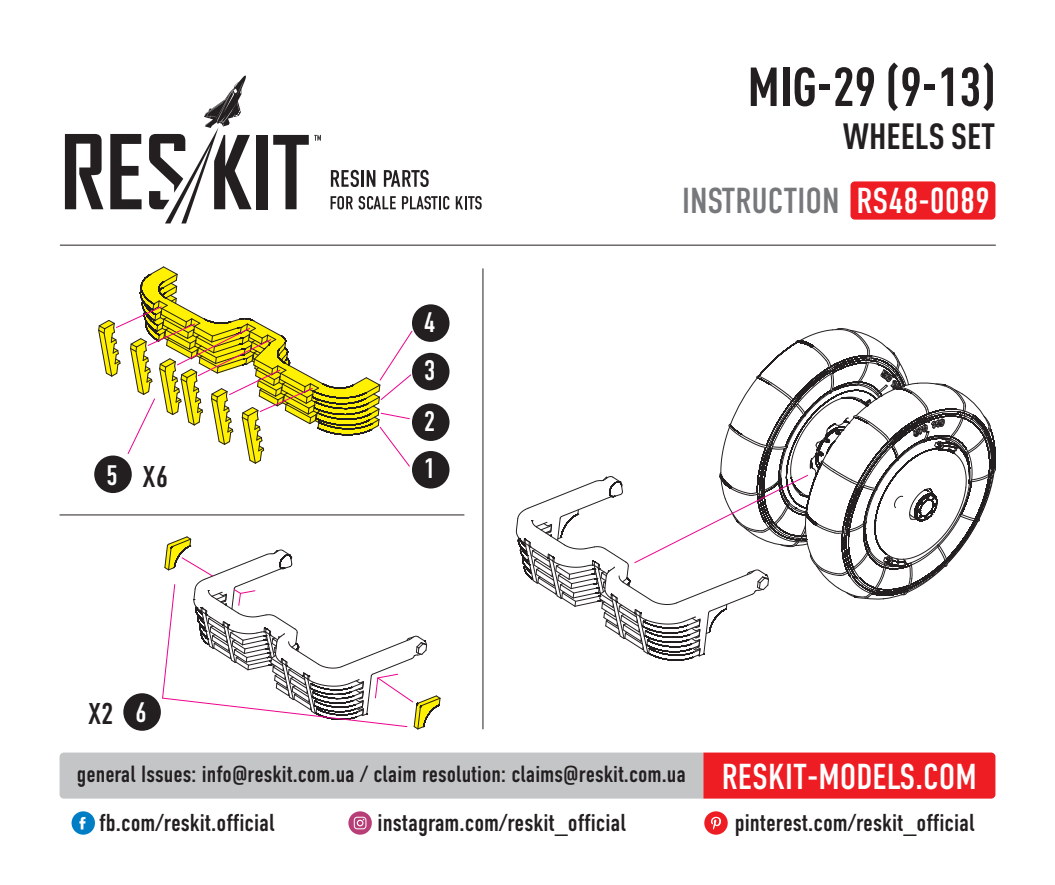
<style>
.page{position:relative;width:1055px;height:885px;background:#fff}
.page>*{position:absolute;margin:0;border:0;box-sizing:border-box;transform-origin:0 0}
.t1{font:700 condensed 54px "DIN Pro";color:#231f20}
.t2{font:36px "DIN Condensed C";color:#76787b}
.t3{font:700 condensed 36px "DIN Pro";color:#231f20}
.t4{font:30px "DIN Condensed C";color:#231f20}
.t5{font:28.2px "DIN Condensed C";color:#fff}
.t6{font:24.3px "DIN Condensed C";color:#231f20}
.t7{font:23.4px "DIN Condensed C";color:#231f20}
.s1{font-size:28.2px;color:#fff}
.s2{color:#fff}
.s3{font-size:36px;color:#fff}
</style>
<div class="page">
<div style="left:123px;top:693px;width:38px;height:37px;background:#231f20;border-radius:50%"></div>
<svg style="left:162px;top:536px;width:278px;height:193px"></svg>
<svg style="left:516px;top:328px;width:480px;height:333px"></svg>
<svg style="left:65px;top:134px;width:38px;height:75px"></svg>
<svg style="left:110px;top:134px;width:32px;height:75px"></svg>
<div style="left:256px;top:135px;width:11px;height:74px;background:#231f20"></div>
<svg style="left:273px;top:135px;width:48px;height:74px"></svg>
<svg style="left:149px;top:75px;width:102px;height:148px"></svg>
<svg style="left:331px;top:170px;width:28px;height:17px"></svg>
<hr style="left:361px;top:170px;width:3px;height:17px;background:#231f20">
<svg style="left:367px;top:170px;width:8px;height:17px"></svg>
<svg style="left:384px;top:170px;width:44px;height:17px"></svg>
<svg style="left:330px;top:196px;width:66px;height:13px"></svg>
<svg style="left:402px;top:196px;width:47px;height:13px"></svg>
<svg style="left:456px;top:196px;width:25px;height:13px"></svg>
<div style="left:850px;top:181px;width:145px;height:38px;background:#ee1d23;border-radius:4px"></div>
<hr style="left:482px;top:268px;width:1px;height:461px;background:#231f20">
<hr style="left:60px;top:514px;width:404px;height:1px;background:#231f20">
<hr style="left:60px;top:244px;width:935px;height:1px;background:#231f20">
<div style="left:412px;top:451px;width:37px;height:37px;background:#231f20;border-radius:50%"></div>
<div style="left:412px;top:403px;width:37px;height:38px;background:#231f20;border-radius:50%"></div>
<div style="left:412px;top:353px;width:37px;height:37px;background:#231f20;border-radius:50%"></div>
<div style="left:412px;top:304px;width:37px;height:38px;background:#231f20;border-radius:50%"></div>
<div style="left:94px;top:455px;width:38px;height:38px;background:#231f20;border-radius:50%"></div>
<svg style="left:98px;top:266px;width:315px;height:201px"></svg>
<div style="left:72px;top:811px;width:23px;height:23px;background:#007ec5;border-radius:50%"></div>
<svg style="left:79px;top:817px;width:6px;height:12px"></svg>
<svg style="left:348px;top:811px;width:24px;height:23px"></svg>
<svg style="left:354px;top:816px;width:12px;height:13px"></svg>
<div style="left:704px;top:811px;width:23px;height:23px;background:#ee1d23;border-radius:50%"></div>
<svg style="left:711px;top:816px;width:10px;height:13px"></svg>
<svg style="left:60px;top:752px;width:935px;height:46px;background:#d19294"></svg>
<p class="t4" style="left:106px;top:460px;width:64px"><span class="s1">5</span> X6</p>
<p class="t4" style="left:88px;top:697px;width:60px">X2 <span class="s1">6</span></p>
<p class="t5" style="left:424px;top:307px;width:13px">4</p>
<p class="t5" style="left:424px;top:355px;width:13px">3</p>
<p class="t5" style="left:424px;top:406px;width:13px">2</p>
<p class="t5" style="left:424px;top:453px;width:13px">1</p>
<h1 class="t1" style="left:747px;top:46px;width:249px">MIG-29 (9-13)</h1>
<h2 class="t3" style="left:843px;top:109px;width:154px">WHEELS SET</h2>
<h2 class="t2" style="left:682px;top:182px;width:309px">INSTRUCTION <span class="s2">RS48-0089</span></h2>
<p class="t7" style="left:77px;top:761px;width:901px">general Issues: info@reskit.com.ua / claim resolution: claims@reskit.com.ua <span class="s3">RESKIT-MODELS.COM</span></p>
<p class="t6" style="left:99px;top:810px;width:177px">fb.com/reskit.official</p>
<p class="t6" style="left:377px;top:810px;width:250px">instagram.com/reskit_official</p>
<p class="t6" style="left:734px;top:810px;width:241px">pinterest.com/reskit_official</p>
</div>
